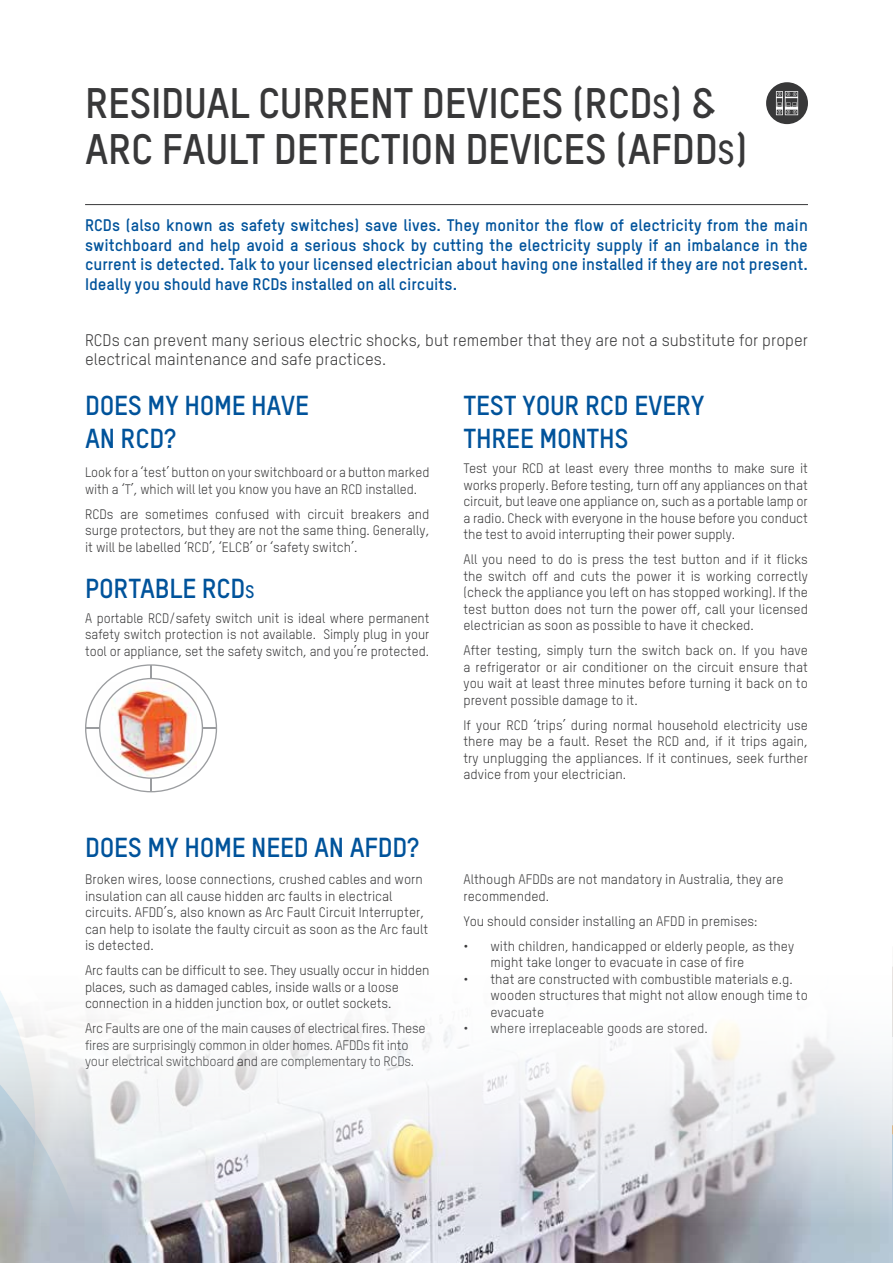
<style>
.page{position:relative;width:893px;height:1263px;background:#fff}
.page>*{position:absolute;margin:0;border:0;box-sizing:border-box;transform-origin:0 0}
.t1{font:700 42px/46.5px "TSTAR";letter-spacing:-.01em;color:#383839}
.t2{font:700 27px/33px "TSTAR";letter-spacing:-.01em;color:#00539b}
.t3{font:700 16.5px/19.5px "TSTAR";color:#00539b;text-align:justify}
.t4{font:16.5px/19.5px "TSTAR";color:#383839}
.t5{font:13.5px/16.5px "TSTAR";color:#383839}
.t6{font:13.5px/16.5px "TSTAR";letter-spacing:-.02em;color:#383839}
.s1{font-size:33px}
.s2{font-size:18px}
</style>
<div class="page">
<hr style="left:85px;top:204px;width:723px;height:1px;background:#383839">
<svg style="left:85px;top:664px;width:132px;height:75px"></svg>
<img style="left:96px;top:683px;width:101px;height:56px">
<img style="left:86px;top:739px;width:130px;height:54px">
<div style="left:766px;top:82px;width:42px;height:42px;background:#383839;border-radius:50%"></div>
<svg style="left:776px;top:91px;width:22px;height:24px"></svg>
<img style="left:0;top:966px;width:893px;height:297px">
<h1 class="t1" style="left:85px;top:78px;width:664px">RESIDUAL CURRENT DEVICES (RCD<span class="s1">S</span>) &amp;<br>ARC FAULT DETECTION DEVICES (AFDD<span class="s1">S</span>)</h1>
<p class="t3" style="left:85px;top:215px;width:724px">RCDs (also known as safety switches) save lives. They monitor the flow of electricity from the main switchboard and help avoid a serious shock by cutting the electricity supply if an imbalance in the current is detected. Talk to your licensed electrician about having one installed if they are not present.<br>Ideally you should have RCDs installed on all circuits.</p>
<p class="t4" style="left:85px;top:330px;width:724px">RCDs can prevent many serious electric shocks, but remember that they are not a substitute for proper electrical maintenance and safe practices.</p>
<h2 class="t2" style="left:85px;top:388px;width:226px">DOES MY HOME HAVE<br>AN RCD?</h2>
<p class="t5" style="left:85px;top:464px;width:346px">Look for a ‘test’ button on your switchboard or a button marked with a ‘T’, which will let you know you have an RCD installed.</p>
<p class="t5" style="left:85px;top:506px;width:346px;text-align:justify">RCDs are sometimes confused with circuit breakers and surge protectors, but they are not the same thing. Generally, it will be labelled ‘RCD’, ‘ELCB’ or ‘safety switch’.</p>
<h2 class="t2" style="left:85px;top:571px;width:171px">PORTABLE RCD<span class="s2">S</span></h2>
<p class="t5" style="left:85px;top:609px;width:346px;text-align:justify">A portable RCD/safety switch unit is ideal where permanent safety switch protection is not available. Simply plug in your tool or appliance, set the safety switch, and you’re protected.</p>
<h2 class="t2" style="left:463px;top:388px;width:243px">TEST YOUR RCD EVERY<br>THREE MONTHS</h2>
<p class="t5" style="left:463px;top:460px;width:346px;text-align:justify">Test your RCD at least every three months to make sure it works properly. Before testing, turn off any appliances on that circuit, but leave one appliance on, such as a portable lamp or a radio. Check with everyone in the house before you conduct the test to avoid interrupting their power supply.</p>
<p class="t5" style="left:463px;top:551px;width:346px;text-align:justify">All you need to do is press the test button and if it flicks the switch off and cuts the power it is working correctly (check the appliance you left on has stopped working). If the test button does not turn the power off, call your licensed electrician as soon as possible to have it checked.</p>
<p class="t5" style="left:463px;top:642px;width:346px;text-align:justify">After testing, simply turn the switch back on. If you have a refrigerator or air conditioner on the circuit ensure that you wait at least three minutes before turning it back on to prevent possible damage to it.</p>
<p class="t5" style="left:463px;top:716px;width:346px;text-align:justify">If your RCD ‘trips’ during normal household electricity use there may be a fault. Reset the RCD and, if it trips again, try unplugging the appliances. If it continues, seek further advice from your electrician.</p>
<h2 class="t2" style="left:85px;top:830px;width:336px">DOES MY HOME NEED AN AFDD?</h2>
<p class="t5" style="left:85px;top:871px;width:345px">Broken wires, loose connections, crushed cables and worn insulation can all cause hidden arc faults in electrical circuits. AFDD’s, also known as Arc Fault Circuit Interrupter, can help to isolate the faulty circuit as soon as the Arc fault is detected.</p>
<p class="t5" style="left:85px;top:962px;width:346px">Arc faults can be difficult to see. They usually occur in hidden places, such as damaged cables, inside walls or a loose connection in a hidden junction box, or outlet sockets.</p>
<p class="t6" style="left:85px;top:1020px;width:342px">Arc Faults are one of the main causes of electrical fires. These fires are surprisingly common in older homes. AFDDs fit into your electrical switchboard and are complementary to RCDs.</p>
<p class="t5" style="left:463px;top:871px;width:322px">Although AFDDs are not mandatory in Australia, they are recommended.</p>
<p class="t5" style="left:463px;top:913px;width:296px">You should consider installing an AFDD in premises:</p>
<p class="t5" style="left:490px;top:938px;width:305px;text-indent:-27px">• with children, handicapped or elderly people, as they might take longer to evacuate in case of fire</p>
<p class="t5" style="left:490px;top:971px;width:319px;text-indent:-27px">• that are constructed with combustible materials e.g. wooden structures that might not allow enough time to evacuate</p>
<p class="t5" style="left:463px;top:1020px;width:246px">• where irreplaceable goods are stored.</p>
</div>
